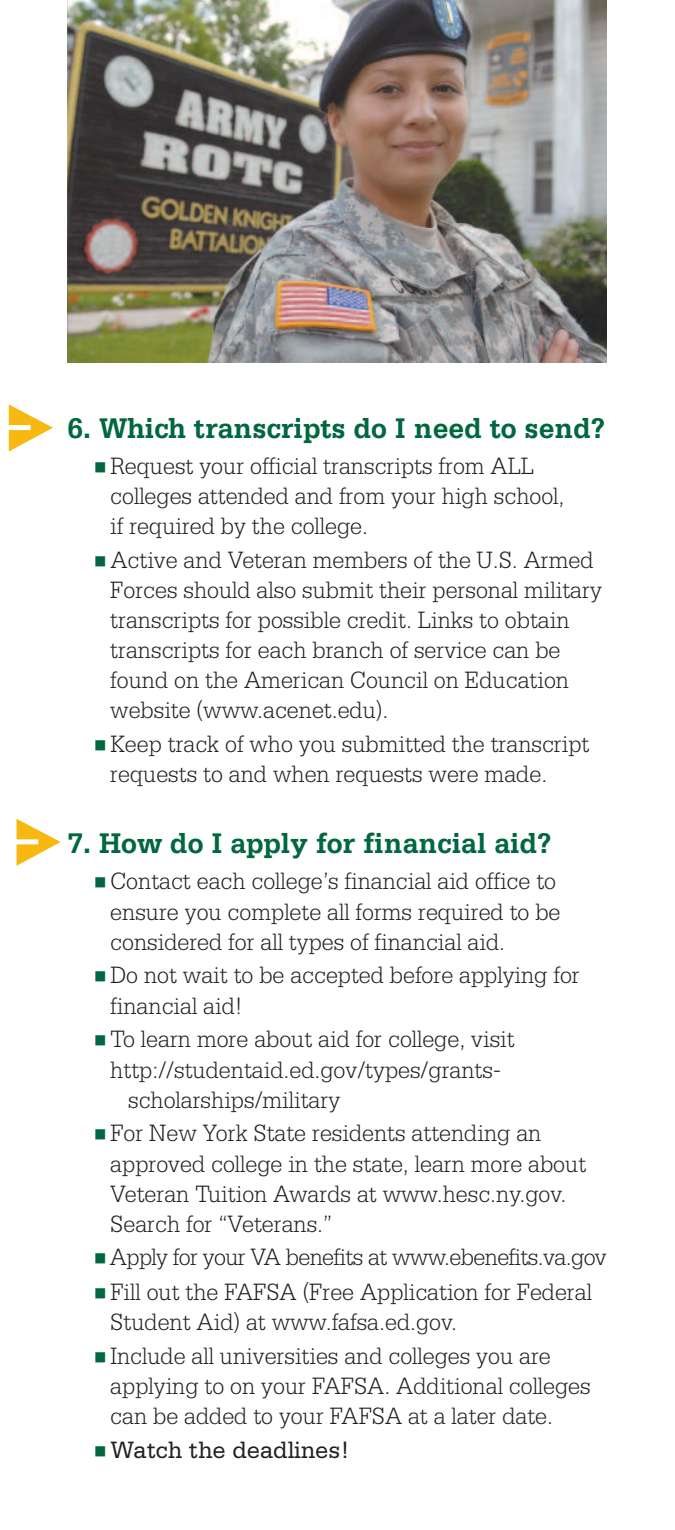
<style>
.page{position:relative;width:675px;height:1530px;background:#fff}
.page>*{position:absolute;margin:0;border:0;box-sizing:border-box;transform-origin:0 0}
.t1{font:700 30px "Serifa";color:#00673e;scale:.95 1}
.t2{font:300 25px/30.2px "Serifa";color:#231f20;scale:.95 1}
.t3{font:300 25px "Serifa";letter-spacing:-.025em;color:#231f20;scale:.95 1}
.t4{font:25px "Serifa";color:#231f20;scale:.95 1}
.s1{font-family:"Commercial Pi BT";font-weight:400;font-size:20px;color:#00673e}
.s2{font-family:"Commercial Pi BT";font-size:20px;color:#00673e}
</style>
<div class="page">
<img style="left:67px;top:0;width:539px;height:362px">
<svg style="left:9px;top:404px;width:44px;height:48px"></svg>
<div style="left:0;top:425px;width:31px;height:5px;background:#fff"></div>
<svg style="left:17px;top:819px;width:44px;height:47px"></svg>
<div style="left:0;top:839px;width:38px;height:5px;background:#fff"></div>
<p class="t1" style="left:68px;top:418px;width:568px">6. Which transcripts do I need to send?</p>
<p class="t2" style="left:110px;top:453px;width:480px;text-indent:-15px"><span class="s1">-</span> Request your official transcripts from ALL colleges attended and from your high school, if required by the college.</p>
<p class="t2" style="left:110px;top:547px;width:519px;text-indent:-15px"><span class="s1">-</span> Active and Veteran members of the U.S. Armed Forces should also submit their personal military transcripts for possible credit. Links to obtain transcripts for each branch of service can be found on the American Council on Education website (www.acenet.edu).</p>
<p class="t2" style="left:110px;top:731px;width:506px;text-indent:-15px"><span class="s1">-</span> Keep track of who you submitted the transcript requests to and when requests were made.</p>
<p class="t1" style="left:68px;top:833px;width:511px">7. How do I apply for financial aid?</p>
<p class="t2" style="left:110px;top:868px;width:475px;text-indent:-15px"><span class="s1">-</span> Contact each college’s financial aid office to ensure you complete all forms required to be considered for all types of financial aid.</p>
<p class="t2" style="left:110px;top:962px;width:496px;text-indent:-15px"><span class="s1">-</span> Do not wait to be accepted before applying for financial aid!</p>
<p class="t2" style="left:95px;top:1026px;width:443px"><span class="s1">-</span> To learn more about aid for college, visit</p>
<p class="t2" style="left:110px;top:1057px;width:413px">http://studentaid.ed.gov/types/grants-</p>
<p class="t2" style="left:128px;top:1087px;width:225px">scholarships/military</p>
<p class="t2" style="left:110px;top:1120px;width:502px;text-indent:-15px"><span class="s1">-</span> For New York State residents attending an approved college in the state, learn more about Veteran Tuition Awards at www.hesc.ny.gov.<br>Search for “Veterans.”</p>
<p class="t3" style="left:95px;top:1249px;width:540px"><span class="s1">-</span> Apply for your VA benefits at www.ebenefits.va.gov</p>
<p class="t2" style="left:110px;top:1278px;width:509px;text-indent:-15px"><span class="s1">-</span> Fill out the FAFSA (Free Application for Federal<br>Student Aid) at www.fafsa.ed.gov.</p>
<p class="t2" style="left:110px;top:1342px;width:507px;text-indent:-15px"><span class="s1">-</span> Include all universities and colleges you are applying to on your FAFSA. Additional colleges can be added to your FAFSA at a later date.</p>
<p class="t4" style="left:95px;top:1442px;width:269px"><span class="s2">-</span> Watch the deadlines!</p>
</div>
